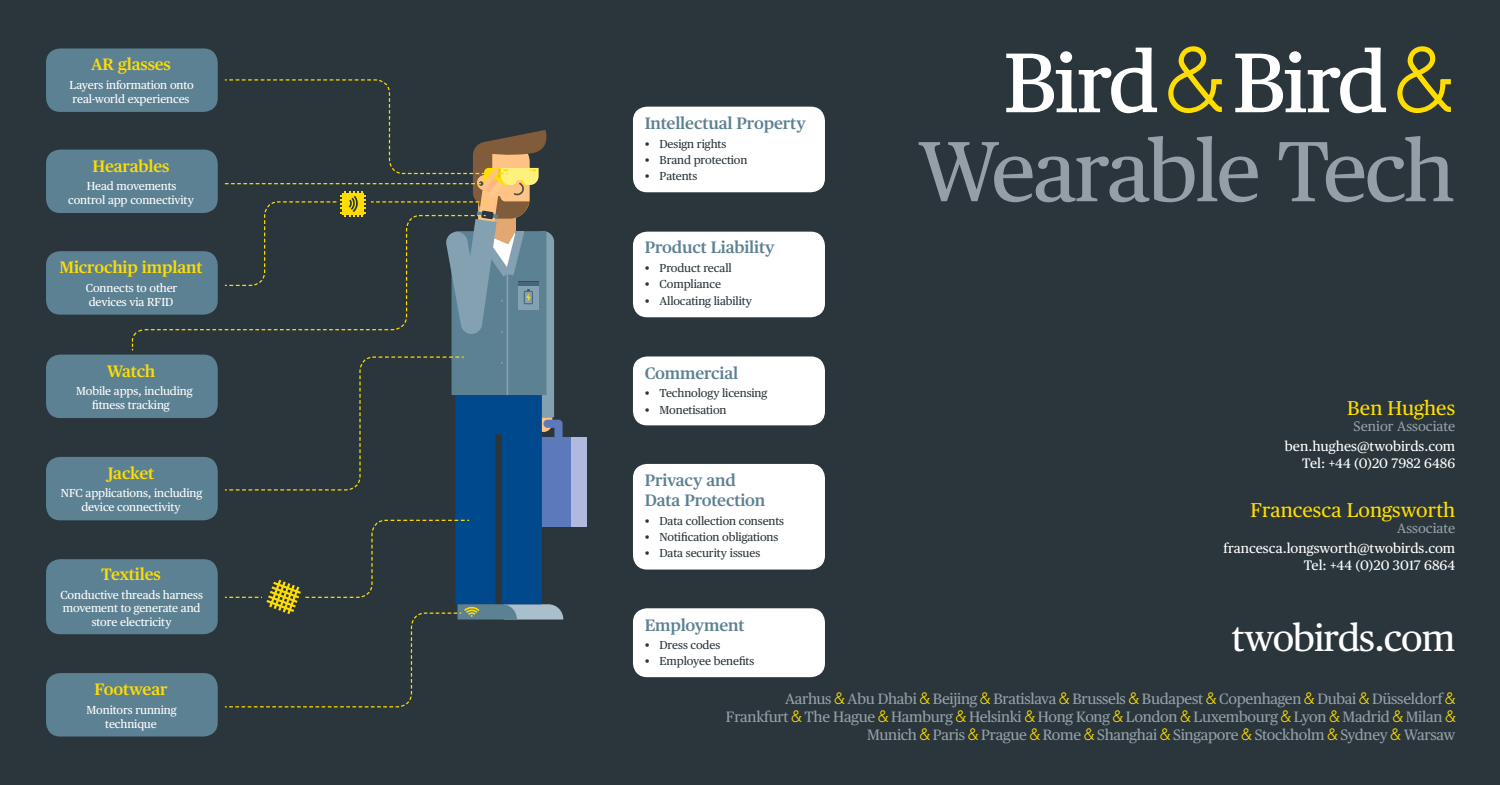
<style>
.page{position:relative;width:1500px;height:785px;background:#2a363b}
.page>*{position:absolute;margin:0;border:0;box-sizing:border-box;transform-origin:0 0}
.t1{font:85.25px "Publico Text";letter-spacing:-.03em;color:#949fa7}
.t2{font:37.5px "Publico Text";letter-spacing:-.025em;color:#fff}
.t3{font:20px "Publico Text";color:#fd0}
.t4{font:600 16.5px/19.9px "Publico Text";letter-spacing:-.01em;color:#5c8193}
.t5{font:600 16.5px "Publico Text";letter-spacing:-.01em;color:#fd0}
.t6{font:15px/18px "Publico Text";letter-spacing:-.02em;color:#949fa7;text-align:right}
.t7{font:13.75px/16.5px "Publico Text";color:#fff;text-align:right}
.t8{font:13.75px "Publico Text";color:#949fa7}
.t9{font:11.62px/13.9px "Publico Text";letter-spacing:-.01em;color:#fff;text-align:center}
.t10{font:11.62px "Publico Text";letter-spacing:-.01em;color:#2a363b}
.s1{font-family:"Bird and Bird Ampersand";color:#fd0}
</style>
<div class="page">
<div style="left:46px;top:48px;width:172px;height:64px;background:#5c8193;border-radius:14px"></div>
<div style="left:46px;top:150px;width:172px;height:63px;background:#5c8193;border-radius:14px"></div>
<div style="left:633px;top:107px;width:192px;height:85px;background:#fff;border-radius:14px"></div>
<div style="left:46px;top:355px;width:172px;height:63px;background:#5c8193;border-radius:14px"></div>
<div style="left:46px;top:251px;width:172px;height:64px;background:#5c8193;border-radius:14px"></div>
<div style="left:507px;top:437px;width:79px;height:90px;background:#5c79bb"></div>
<div style="left:571px;top:437px;width:15px;height:90px;background:#b1b9df"></div>
<div style="left:46px;top:457px;width:172px;height:63px;background:#5c8193;border-radius:14px"></div>
<div style="left:46px;top:559px;width:172px;height:75px;background:#5c8193;border-radius:14px"></div>
<div style="left:46px;top:673px;width:172px;height:64px;background:#5c8193;border-radius:14px"></div>
<div style="left:633px;top:232px;width:192px;height:85px;background:#fff;border-radius:14px"></div>
<div style="left:633px;top:356px;width:192px;height:69px;background:#fff;border-radius:14px"></div>
<div style="left:633px;top:464px;width:192px;height:106px;background:#fff;border-radius:14px"></div>
<div style="left:633px;top:608px;width:192px;height:69px;background:#fff;border-radius:14px"></div>
<svg style="left:1006px;top:48px;width:151px;height:65px"></svg>
<svg style="left:1235px;top:48px;width:151px;height:65px"></svg>
<svg style="left:1397px;top:46px;width:54px;height:67px"></svg>
<svg style="left:1168px;top:46px;width:54px;height:67px"></svg>
<svg style="left:151px;top:79px;width:412px;height:629px"></svg>
<h3 class="t5" style="left:91px;top:52px;width:81px">AR glasses</h3>
<p class="t9" style="left:70px;top:77px;width:126px;text-align:left">Layers information onto real-world experiences</p>
<h3 class="t5" style="left:93px;top:153px;width:78px">Hearables</h3>
<p class="t9" style="left:68px;top:178px;width:127px">Head movements control app connectivity</p>
<h3 class="t5" style="left:60px;top:255px;width:144px">Microchip implant</h3>
<p class="t9" style="left:86px;top:280px;width:93px;text-align:left">Connects to other devices via RFID</p>
<h3 class="t5" style="left:107px;top:358px;width:50px">Watch</h3>
<p class="t9" style="left:76px;top:383px;width:118px">Mobile apps, including fitness tracking</p>
<h3 class="t5" style="left:108px;top:460px;width:48px">Jacket</h3>
<p class="t9" style="left:61px;top:486px;width:143px">NFC applications, including device connectivity</p>
<h3 class="t5" style="left:101px;top:562px;width:61px">Textiles</h3>
<p class="t9" style="left:60px;top:587px;width:144px">Conductive threads harness movement to generate and store electricity</p>
<h3 class="t5" style="left:94px;top:677px;width:75px">Footwear</h3>
<p class="t9" style="left:87px;top:702px;width:92px">Monitors running technique</p>
<h3 class="t4" style="left:645px;top:112px;width:163px">Intellectual Property</h3>
<p class="t10" style="left:645px;top:135px;width:83px">• Design rights</p>
<p class="t10" style="left:645px;top:151px;width:104px">• Brand protection</p>
<p class="t10" style="left:645px;top:167px;width:54px">• Patents</p>
<h3 class="t4" style="left:645px;top:237px;width:131px">Product Liability</h3>
<p class="t10" style="left:645px;top:259px;width:89px">• Product recall</p>
<p class="t10" style="left:645px;top:275px;width:78px">• Compliance</p>
<p class="t10" style="left:645px;top:292px;width:109px">• Allocating liability</p>
<h3 class="t4" style="left:645px;top:362px;width:95px">Commercial</h3>
<p class="t10" style="left:645px;top:385px;width:124px">• Technology licensing</p>
<p class="t10" style="left:645px;top:401px;width:83px">• Monetisation</p>
<h3 class="t4" style="left:645px;top:469px;width:122px">Privacy and<br>Data Protection</h3>
<p class="t10" style="left:645px;top:512px;width:141px">• Data collection consents</p>
<p class="t10" style="left:645px;top:528px;width:135px">• Notification obligations</p>
<p class="t10" style="left:645px;top:544px;width:117px">• Data security issues</p>
<h3 class="t4" style="left:645px;top:614px;width:101px">Employment</h3>
<p class="t10" style="left:645px;top:636px;width:77px">• Dress codes</p>
<p class="t10" style="left:645px;top:653px;width:111px">• Employee benefits</p>
<h1 class="t1" style="left:918px;top:107px;width:539px">Wearable Tech</h1>
<h3 class="t3" style="left:1347px;top:393px;width:109px">Ben Hughes</h3>
<p class="t8" style="left:1353px;top:416px;width:103px">Senior Associate</p>
<p class="t7" style="left:1285px;top:438px;width:172px">ben.hughes@twobirds.com<br>Tel: +44 (0)20 7982 6486</p>
<h3 class="t3" style="left:1250px;top:494px;width:206px">Francesca Longsworth</h3>
<p class="t8" style="left:1397px;top:518px;width:60px">Associate</p>
<p class="t7" style="left:1224px;top:539px;width:233px">francesca.longsworth@twobirds.com<br>Tel: +44 (0)20 3017 6864</p>
<h2 class="t2" style="left:1232px;top:610px;width:225px">twobirds.com</h2>
<p class="t6" style="left:726px;top:689px;width:731px">Aarhus <span class="s1">&amp;</span> Abu Dhabi <span class="s1">&amp;</span> Beijing <span class="s1">&amp;</span> Bratislava <span class="s1">&amp;</span> Brussels <span class="s1">&amp;</span> Budapest <span class="s1">&amp;</span> Copenhagen <span class="s1">&amp;</span> Dubai <span class="s1">&amp;</span> Düsseldorf <span class="s1">&amp;<br></span>Frankfurt <span class="s1">&amp;</span> The Hague <span class="s1">&amp;</span> Hamburg <span class="s1">&amp;</span> Helsinki <span class="s1">&amp;</span> Hong Kong <span class="s1">&amp;</span> London <span class="s1">&amp;</span> Luxembourg <span class="s1">&amp;</span> Lyon <span class="s1">&amp;</span> Madrid <span class="s1">&amp;</span> Milan <span class="s1">&amp;<br></span>Munich <span class="s1">&amp;</span> Paris <span class="s1">&amp;</span> Prague <span class="s1">&amp;</span> Rome <span class="s1">&amp;</span> Shanghai <span class="s1">&amp;</span> Singapore <span class="s1">&amp;</span> Stockholm <span class="s1">&amp;</span> Sydney <span class="s1">&amp;</span> Warsaw</p>
</div>
